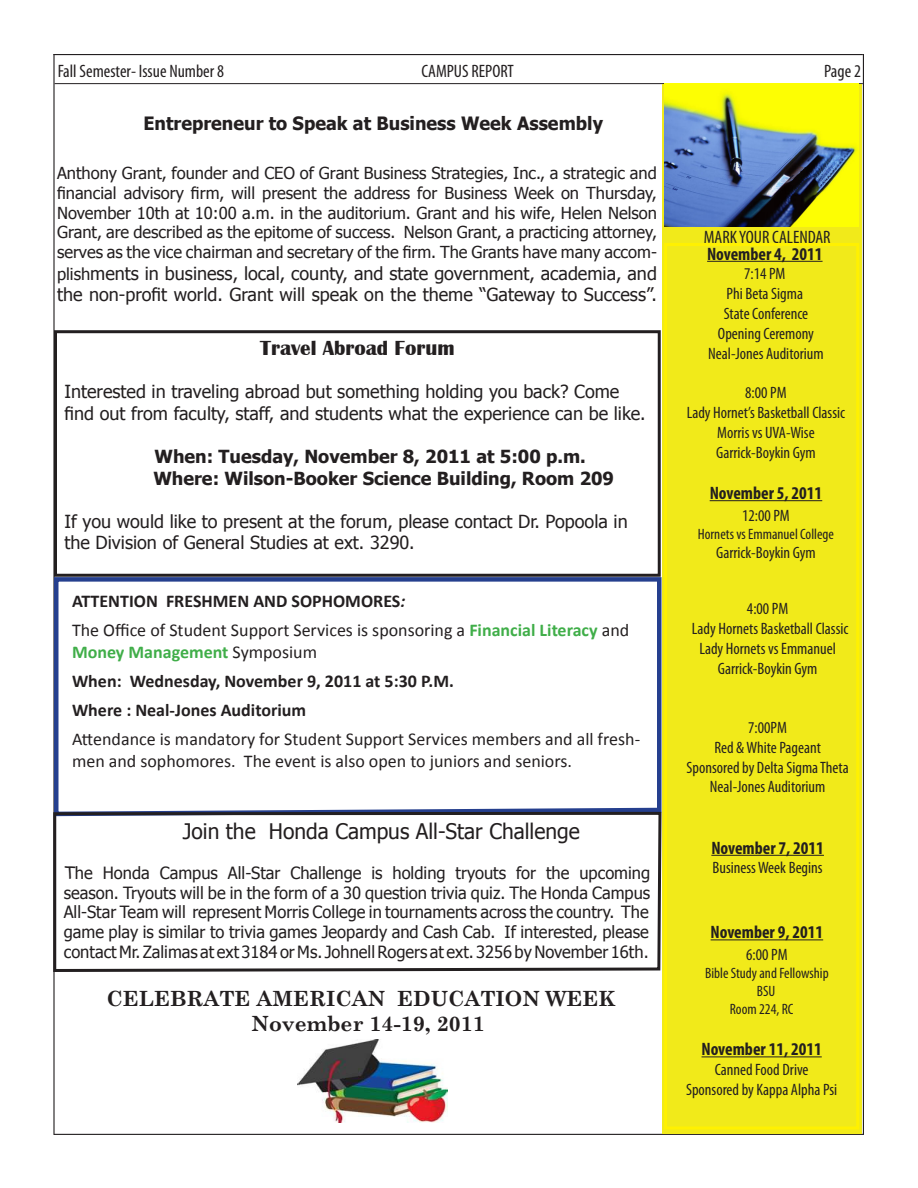
<style>
.page{position:relative;width:918px;height:1188px;background:#fff}
.page>*{position:absolute;margin:0;border:0;box-sizing:border-box;transform-origin:0 0}
.t1{font:21.45px "Tahoma";color:#231f20}
.t2{font:700 21px "Century Schoolbook";color:#231f20}
.t3{font:700 21px "Britannic";color:#231f20}
.t4{font:700 18.3px "Tahoma";color:#231f20}
.t5{font:18px/21.6px "Tahoma";color:#231f20}
.t6{font:18px/21.6px "Calibri";color:#231f20}
.t7{font:700 18px "Calibri";color:#231f20}
.t8{font:700 18px "Tahoma";color:#231f20}
.t9{font:700 condensed 18px "Myriad Pro";color:#231f20}
.t10{font:condensed 18px "Myriad Pro";color:#231f20}
.t11{font:16.8px/19.8px "Tahoma";color:#231f20;text-align:justify}
.t12{font:condensed 16.5px "Myriad Pro";color:#231f20}
.t13{font:16.5px/19.8px "Tahoma";color:#231f20;text-align:justify}
.t14{font:condensed 15px "Myriad Pro";color:#231f20}
.s1{font-size:16.5px}
.s2{font-style:italic}
.s3{font-weight:700;color:#40ae49}
.s4{font-family:"Comic Sans MS"}
</style>
<div class="page">
<hr style="left:53px;top:54px;width:810px;height:1px;background:#231f20">
<hr style="left:863px;top:54px;width:1px;height:1080px;background:#231f20">
<hr style="left:53px;top:54px;width:2px;height:1081px;background:#231f20">
<hr style="left:54px;top:1134px;width:810px;height:1px;background:#231f20">
<hr style="left:55px;top:83px;width:808px;height:1px;background:#231f20">
<div style="left:662px;top:84px;width:199px;height:1050px;background:#f1ea1a"></div>
<img style="left:664px;top:84px;width:195px;height:142px">
<hr style="left:707px;top:261px;width:116px;height:1px;background:#231f20">
<hr style="left:710px;top:500px;width:112px;height:1px;background:#231f20">
<hr style="left:711px;top:855px;width:113px;height:1px;background:#231f20">
<hr style="left:711px;top:939px;width:112px;height:1px;background:#231f20">
<hr style="left:702px;top:1056px;width:120px;height:1px;background:#231f20">
<div style="left:664px;top:243px;width:195px;height:887px;border:3px solid #fff101"></div>
<div style="left:54px;top:330px;width:607px;height:247px;border:3px solid #231f20"></div>
<svg style="left:53px;top:575px;width:609px;height:235px"></svg>
<svg style="left:53px;top:810px;width:609px;height:164px"></svg>
<img style="left:297px;top:1040px;width:150px;height:82px">
<p class="t10" style="left:58px;top:61px;width:168px">Fall Semester- Issue Number 8</p>
<p class="t10" style="left:422px;top:61px;width:94px">CAMPUS REPORT</p>
<p class="t10" style="left:824px;top:61px;width:38px">Page 2</p>
<p class="t4" style="left:144px;top:111px;width:461px">Entrepreneur to Speak at Business Week Assembly</p>
<p class="t13" style="left:57px;top:162px;width:602px">Anthony Grant, founder and CEO of Grant Business Strategies, Inc., a strategic and financial advisory firm, will present the address for Business Week on Thursday, November 10th at 10:00 a.m. in the auditorium. Grant and his wife, Helen Nelson Grant, are described as the epitome of success. Nelson Grant, a practicing attorney, serves as the vice chairman and secretary of the firm. The Grants have many accom-</p>
<p class="t5" style="left:57px;top:262px;width:601px"><span class="s1">plish</span>ments in business, local, county, and state government, academia, and the non-profit world. Grant will speak on the theme “Gateway to Success”.</p>
<p class="t3" style="left:260px;top:336px;width:196px">Travel Abroad Forum</p>
<p class="t5" style="left:64px;top:380px;width:583px">Interested in traveling abroad but something holding you back? Come find out from faculty, staff, and students what the experience can be like.</p>
<p class="t8" style="left:154px;top:444px;width:433px">When: Tuesday, November 8, 2011 at 5:00 p.m.</p>
<p class="t8" style="left:153px;top:465px;width:462px">Where: Wilson-Booker Science Building, Room 209</p>
<p class="t5" style="left:64px;top:509px;width:565px">If you would like to present at the forum, please contact Dr. Popoola in the Division of General Studies at ext. 3290.</p>
<p class="t7" style="left:72px;top:590px;width:335px">ATTENTION FRESHMEN AND SOPHOMORES<span class="s2">:</span></p>
<p class="t6" style="left:72px;top:620px;width:559px">The Office of Student Support Services is sponsoring a <span class="s3">Financial Literacy</span> and<br><span class="s3">Money Management</span> Symposium</p>
<p class="t7" style="left:72px;top:669px;width:383px">When: Wednesday, November 9, 2011 at 5:30 P.M.</p>
<p class="t7" style="left:72px;top:699px;width:236px">Where : Neal-Jones Auditorium</p>
<p class="t6" style="left:72px;top:728px;width:570px">Attendance is mandatory for Student Support Services members and all fresh&shy;men and sophomores. The event is also open to juniors and seniors.</p>
<p class="t1" style="left:183px;top:817px;width:399px">Join the Honda Campus All-Star Challenge</p>
<p class="t11" style="left:64px;top:862px;width:588px"><span class="s4">T</span>he Honda Campus All-Star Challenge is holding tryouts for the upcoming</p>
<p class="t11" style="left:64px;top:882px;width:588px">season. Tryouts will be in the form of a 30 question trivia quiz. The Honda Campus All-Star Team will represent Morris College in tournaments across the country. The game play is similar to trivia games Jeopardy and Cash Cab. If interested, please contact Mr. Zalimas at ext 3184 or Ms. Johnell Rogers at ext. 3256 by November 16th.</p>
<p class="t2" style="left:107px;top:982px;width:510px">CELEBRATE AMERICAN EDUCATION WEEK</p>
<p class="t2" style="left:252px;top:1007px;width:235px">November 14-19, 2011</p>
<p class="t10" style="left:704px;top:226px;width:128px">MARK YOUR CALENDAR</p>
<p class="t9" style="left:707px;top:242px;width:117px">November 4, 2011</p>
<p class="t12" style="left:744px;top:264px;width:43px">7:14 PM</p>
<p class="t12" style="left:727px;top:284px;width:78px">Phi Beta Sigma</p>
<p class="t12" style="left:724px;top:303px;width:86px">State Conference</p>
<p class="t12" style="left:718px;top:323px;width:98px">Opening Ceremony</p>
<p class="t12" style="left:708px;top:343px;width:117px">Neal-Jones Auditorium</p>
<p class="t12" style="left:745px;top:383px;width:43px">8:00 PM</p>
<p class="t12" style="left:687px;top:402px;width:160px">Lady Hornet’s Basketball Classic</p>
<p class="t12" style="left:717px;top:422px;width:99px">Morris vs UVA-Wise</p>
<p class="t12" style="left:716px;top:442px;width:101px">Garrick-Boykin Gym</p>
<p class="t9" style="left:710px;top:482px;width:114px">November 5, 2011</p>
<p class="t12" style="left:742px;top:505px;width:49px">12:00 PM</p>
<p class="t14" style="left:698px;top:524px;width:137px">Hornets vs Emmanuel College</p>
<p class="t12" style="left:716px;top:543px;width:101px">Garrick-Boykin Gym</p>
<p class="t12" style="left:747px;top:599px;width:43px">4:00 PM</p>
<p class="t12" style="left:692px;top:618px;width:158px">Lady Hornets Basketball Classic</p>
<p class="t12" style="left:699px;top:638px;width:138px">Lady Hornets vs Emmanuel</p>
<p class="t12" style="left:718px;top:658px;width:101px">Garrick-Boykin Gym</p>
<p class="t12" style="left:748px;top:717px;width:40px">7:00PM</p>
<p class="t12" style="left:714px;top:737px;width:108px">Red &amp; White Pageant</p>
<p class="t12" style="left:687px;top:757px;width:164px">Sponsored by Delta Sigma Theta</p>
<p class="t12" style="left:710px;top:777px;width:117px">Neal-Jones Auditorium</p>
<p class="t9" style="left:711px;top:836px;width:114px">November 7, 2011</p>
<p class="t12" style="left:713px;top:858px;width:112px">Business Week Begins</p>
<p class="t9" style="left:711px;top:921px;width:114px">November 9, 2011</p>
<p class="t12" style="left:746px;top:944px;width:43px">6:00 PM</p>
<p class="t14" style="left:705px;top:964px;width:125px">Bible Study and Fellowship</p>
<p class="t14" style="left:757px;top:982px;width:20px">BSU</p>
<p class="t14" style="left:730px;top:1000px;width:65px">Room 224, RC</p>
<p class="t9" style="left:702px;top:1038px;width:122px">November 11, 2011</p>
<p class="t12" style="left:715px;top:1059px;width:95px">Canned Food Drive</p>
<p class="t12" style="left:686px;top:1079px;width:153px">Sponsored by Kappa Alpha Psi</p>
</div>
